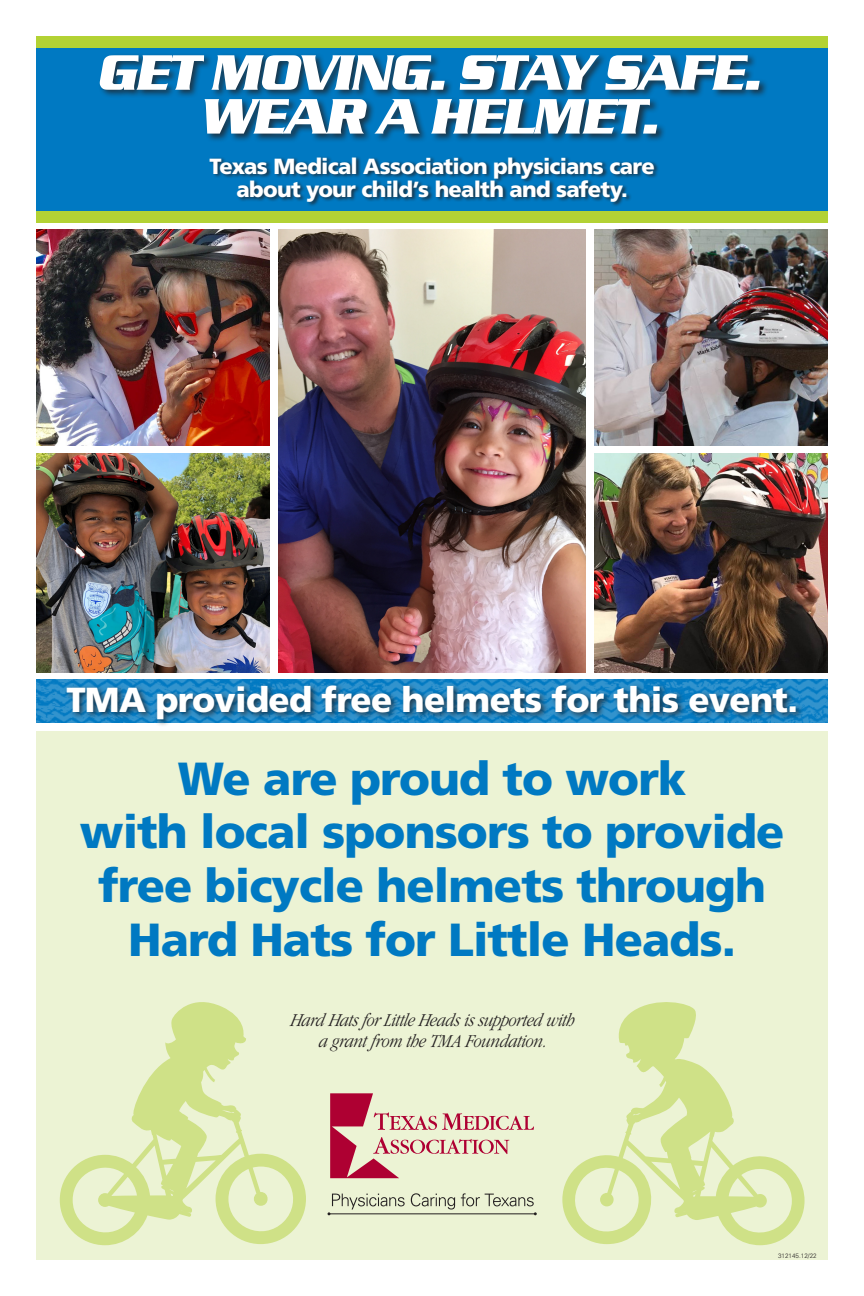
<style>
.page{position:relative;width:864px;height:1296px;background:#fff}
.page>*{position:absolute;margin:0;border:0;box-sizing:border-box;transform-origin:0 0}
.t1{font:italic 700 51.7px "Serpentine D";letter-spacing:-.025em;color:#fff}
.t2{font:900 46.4px/53.8px "Frutiger";letter-spacing:-.02em;color:#0079c2;text-align:center}
.t3{font:900 34.8px "Frutiger";letter-spacing:-.02em;color:#fff}
.t4{font:900 21.9px "Frutiger";letter-spacing:-.035em;color:#fff}
.t5{font:italic 300 19px "ITC Garamond Std";letter-spacing:-.02em;color:#231f20;scale:.83 1}
.t6{font:300 6.3px "Univers";color:#231f20}
</style>
<div class="page">
<div style="left:36px;top:731px;width:792px;height:529px;background:#ecf3d4"></div>
<svg style="left:562px;top:1002px;width:243px;height:243px"></svg>
<svg style="left:60px;top:1002px;width:246px;height:243px"></svg>
<div style="left:36px;top:36px;width:792px;height:187px;background:#0079c2"></div>
<div style="left:98px;top:53px;width:671px;height:90px;background:#231f20;opacity:.75"></div>
<img style="left:36px;top:453px;width:234px;height:219px">
<img style="left:594px;top:229px;width:234px;height:216px">
<img style="left:594px;top:453px;width:234px;height:219px">
<img style="left:36px;top:229px;width:234px;height:216px">
<svg style="left:330px;top:1093px;width:204px;height:85px"></svg>
<hr style="left:329px;top:1214px;width:205px;height:1px;background:#231f20">
<svg style="left:328px;top:1194px;width:77px;height:21px"></svg>
<svg style="left:411px;top:1193px;width:44px;height:17px"></svg>
<svg style="left:461px;top:1193px;width:73px;height:13px"></svg>
<img style="left:36px;top:679px;width:792px;height:43px">
<div style="left:64px;top:682px;width:740px;height:45px;background:#231f20;opacity:.75"></div>
<div style="left:208px;top:156px;width:452px;height:51px;background:#231f20;opacity:.75"></div>
<div style="left:36px;top:36px;width:792px;height:12px;background:#b3d234"></div>
<div style="left:36px;top:211px;width:792px;height:12px;background:#b3d234"></div>
<img style="left:278px;top:229px;width:308px;height:443px">
<p class="t1" style="left:99px;top:45px;width:671px">GET MOVING. STAY SAFE.</p>
<p class="t1" style="left:202px;top:88px;width:466px">WEAR A HELMET.</p>
<p class="t4" style="left:209px;top:153px;width:447px">Texas Medical Association physicians care</p>
<p class="t4" style="left:236px;top:176px;width:393px">about your child’s health and safety.</p>
<p class="t3" style="left:66px;top:678px;width:733px">TMA provided free helmets for this event.</p>
<p class="t2" style="left:80px;top:751px;width:706px">We are proud to work<br>with local sponsors to provide free bicycle helmets through<br>Hard Hats for Little Heads.</p>
<p class="t5" style="left:290px;top:1009px;width:348px">Hard Hats for Little Heads is supported with</p>
<p class="t5" style="left:318px;top:1030px;width:279px">a grant from the TMA Foundation.</p>
<p class="t6" style="left:778px;top:1252px;width:40px">312145.12/22</p>
</div>
